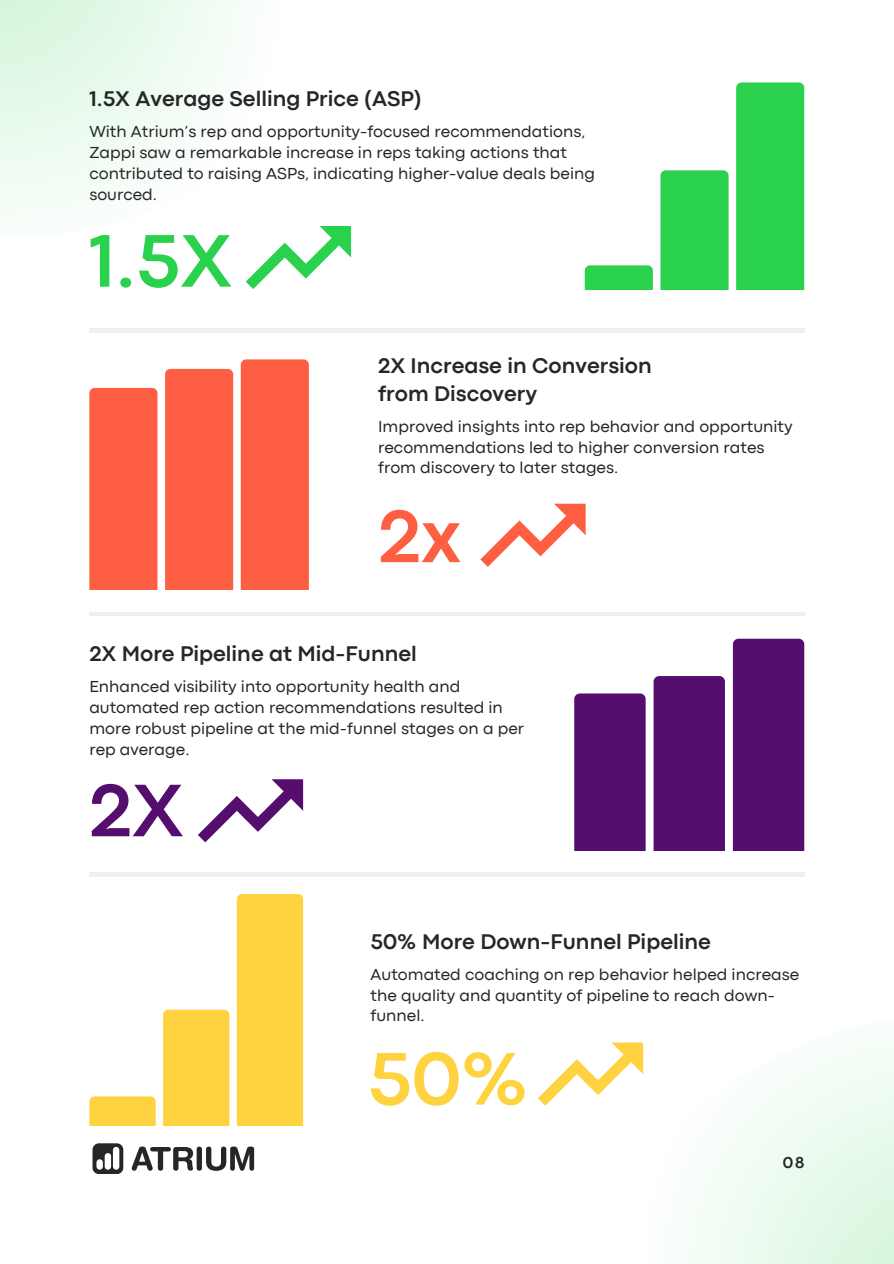
<style>
.page{position:relative;width:894px;height:1264px;background:#fff}
.page>*{position:absolute;margin:0;border:0;box-sizing:border-box;transform-origin:0 0}
.t1{font:700 77.55px "Codec Pro";color:#2ad14d}
.t2{font:700 77.55px "Codec Pro";color:#ffd23f}
.t3{font:700 77.55px "Codec Pro";color:#fe5e42}
.t4{font:700 77.55px "Codec Pro";color:#550d6e}
.t5{font:700 22.2px/28px "Codec Pro";color:#262626}
.t6{font:16.65px/20.7px "Codec Pro";color:#262626}
.t7{font:700 16.5px "Codec Pro";color:#262626}
</style>
<div class="page">
<div style="left:584px;top:265px;width:68px;height:24px;background:#2ad14d"></div>
<div style="left:660px;top:170px;width:68px;height:119px;background:#2ad14d"></div>
<div style="left:736px;top:82px;width:68px;height:207px;background:#2ad14d"></div>
<div style="left:89px;top:388px;width:68px;height:202px;background:#fe5e42"></div>
<div style="left:165px;top:369px;width:68px;height:221px;background:#fe5e42"></div>
<div style="left:241px;top:359px;width:68px;height:231px;background:#fe5e42"></div>
<div style="left:574px;top:693px;width:71px;height:157px;background:#550d6e"></div>
<div style="left:653px;top:676px;width:71px;height:174px;background:#550d6e"></div>
<div style="left:732px;top:638px;width:72px;height:212px;background:#550d6e"></div>
<svg style="left:480px;top:504px;width:105px;height:63px"></svg>
<svg style="left:198px;top:779px;width:105px;height:63px"></svg>
<svg style="left:132px;top:1146px;width:61px;height:24px"></svg>
<div style="left:196px;top:1146px;width:6px;height:24px;background:#262626;border-radius:3px"></div>
<svg style="left:206px;top:1146px;width:48px;height:24px"></svg>
<svg style="left:92px;top:1143px;width:31px;height:30px"></svg>
<hr style="left:89px;top:329px;width:715px;height:3px;background:#eaf0f4">
<svg style="left:0;top:0;width:470px;height:329px"></svg>
<svg style="left:544px;top:1042px;width:349px;height:221px"></svg>
<hr style="left:89px;top:612px;width:715px;height:3px;background:#eaf0f4">
<div style="left:89px;top:1096px;width:67px;height:29px;background:#ffd23f"></div>
<div style="left:163px;top:1009px;width:66px;height:116px;background:#ffd23f"></div>
<div style="left:237px;top:894px;width:66px;height:231px;background:#ffd23f"></div>
<svg style="left:538px;top:1042px;width:105px;height:63px"></svg>
<hr style="left:89px;top:872px;width:715px;height:4px;background:#eaf0f4">
<h1 class="t5" style="left:89px;top:86px;width:334px">1.5X Average Selling Price (ASP)</h1>
<p class="t6" style="left:89px;top:122px;width:507px">With Atrium’s rep and opportunity-focused recommendations, Zappi saw a remarkable increase in reps taking actions that contributed to raising ASPs, indicating higher-value deals being sourced.</p>
<p class="t1" style="left:89px;top:233px;width:144px">1.5X</p>
<h3 class="t5" style="left:378px;top:353px;width:275px">2X Increase in Conversion from Discovery</h3>
<p class="t6" style="left:378px;top:417px;width:416px">Improved insights into rep behavior and opportunity recommendations led to higher conversion rates from discovery to later stages.</p>
<p class="t3" style="left:378px;top:509px;width:85px">2x</p>
<h3 class="t5" style="left:89px;top:641px;width:329px">2X More Pipeline at Mid-Funnel</h3>
<p class="t6" style="left:89px;top:677px;width:436px">Enhanced visibility into opportunity health and automated rep action recommendations resulted in more robust pipeline at the mid-funnel stages on a per rep average.</p>
<h2 class="t4" style="left:89px;top:783px;width:96px">2X</h2>
<p class="t5" style="left:370px;top:929px;width:342px">50% More Down-Funnel Pipeline</p>
<h3 class="t6" style="left:370px;top:965px;width:430px">Automated coaching on rep behavior helped increase the quality and quantity of pipeline to reach down&shy;funnel.</h3>
<p class="t2" style="left:367px;top:1051px;width:163px">50%</p>
<p class="t7" style="left:782px;top:1157px;width:23px">08</p>
</div>
